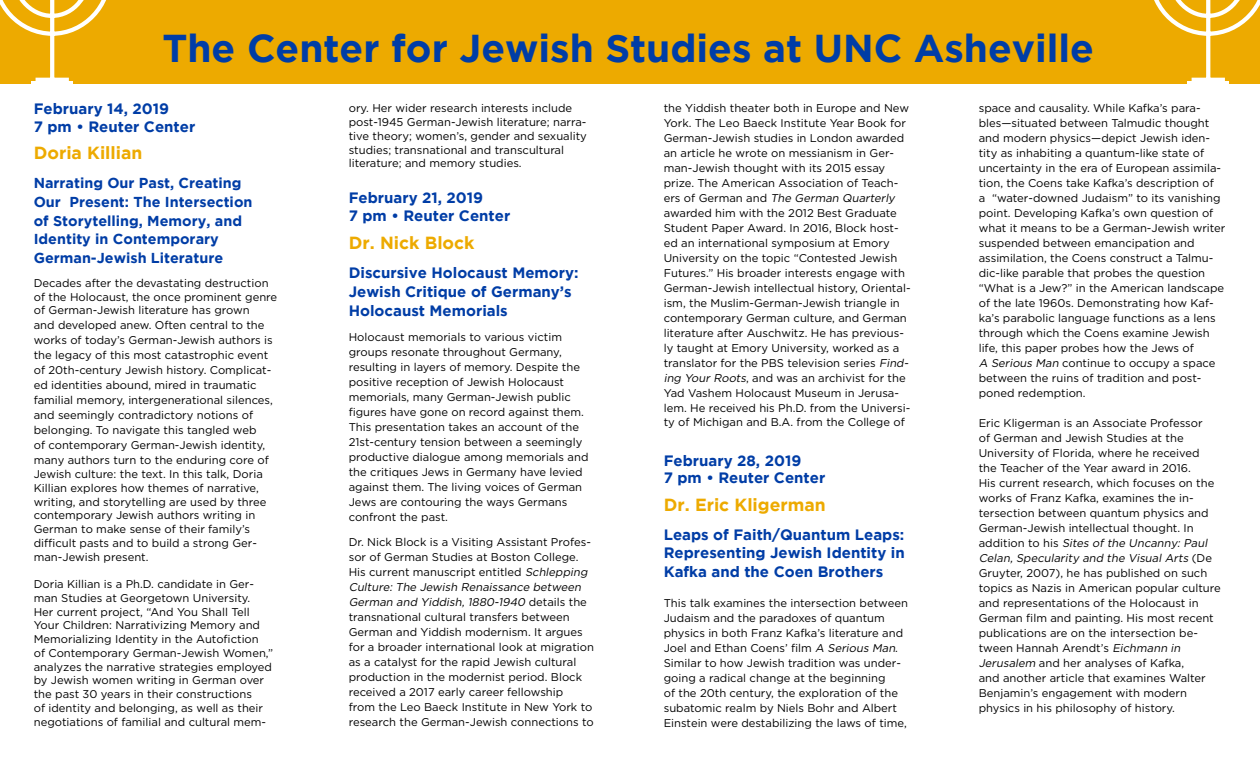
<style>
.page{position:relative;width:1260px;height:765px;background:#fff}
.page>*{position:absolute;margin:0;border:0;box-sizing:border-box;transform-origin:0 0}
.t1{font:700 38.75px "Gotham";color:#003da6}
.t2{font:700 17.5px "Gotham";color:#edaa00}
.t3{font:700 15px/18.8px "Gotham";color:#003da6}
.t4{font:700 14.38px/18.8px "Gotham";color:#003da6}
.t5{font:11.25px/15px "Gotham";color:#000}
.s1{font-style:italic}
</style>
<div class="page">
<div style="left:0;top:0;width:1260px;height:84px;background:#edaa00"></div>
<svg style="left:0;top:0;width:106px;height:84px"></svg>
<div style="left:32px;top:81px;width:41px;height:6px;background:#fff"></div>
<svg style="left:1154px;top:0;width:106px;height:84px"></svg>
<div style="left:1188px;top:81px;width:41px;height:6px;background:#fff"></div>
<h1 class="t1" style="left:162px;top:26px;width:933px">The Center for Jewish Studies at UNC Asheville</h1>
<h3 class="t3" style="left:34px;top:100px;width:163px;line-height:17.5px">February 14, 2019<br>7 pm • Reuter Center</h3>
<h2 class="t2" style="left:34px;top:143px;width:110px">Doria Killian</h2>
<p class="t4" style="left:34px;top:173px;width:220px">Narrating Our Past, Creating<br>Our Present: The Intersection of Storytelling, Memory, and<br>Identity in Contemporary<br>German-Jewish Literature</p>
<p class="t5" style="left:34px;top:276px;width:245px;line-height:13.8px">Decades after the devastating destruction of the Holocaust, the once prominent genre of German-Jewish literature has grown</p>
<p class="t5" style="left:34px;top:318px;width:241px">and developed anew. Often central to the works of today’s German-Jewish authors is the legacy of this most catastrophic event of 20th-century Jewish history. Complicat&shy;ed identities abound, mired in traumatic familial memory, intergenerational silences, and seemingly contradictory notions of belonging. To navigate this tangled web<br>of contemporary German-Jewish identity, many authors turn to the enduring core of</p>
<p class="t5" style="left:34px;top:467px;width:234px;line-height:13.8px">Jewish culture: the text. In this talk, Doria Killian explores how themes of narrative, writing, and storytelling are used by three contemporary Jewish authors writing in German to make sense of their family’s difficult pasts and to build a strong Ger&shy;man-Jewish present.</p>
<p class="t5" style="left:34px;top:577px;width:241px;line-height:13.8px">Doria Killian is a Ph.D. candidate in Ger&shy;man Studies at Georgetown University.<br>Her current project, “And You Shall Tell Your Children: Narrativizing Memory and Memorializing Identity in the Autofiction<br>of Contemporary German-Jewish Women,” analyzes the narrative strategies employed by Jewish women writing in German over the past 30 years in their constructions<br>of identity and belonging, as well as their negotiations of familial and cultural mem-</p>
<p class="t5" style="left:349px;top:101px;width:240px;line-height:13.8px">ory. Her wider research interests include post-1945 German-Jewish literature; narra&shy;tive theory; women’s, gender and sexuality studies; transnational and transcultural literature; and memory studies.</p>
<h3 class="t3" style="left:349px;top:189px;width:163px;line-height:17.5px">February 21, 2019<br>7 pm • Reuter Center</h3>
<h2 class="t2" style="left:349px;top:233px;width:127px">Dr. Nick Block</h2>
<h3 class="t3" style="left:349px;top:263px;width:231px">Discursive Holocaust Memory:<br>Jewish Critique of Germany’s<br>Holocaust Memorials</h3>
<p class="t5" style="left:349px;top:329px;width:241px">Holocaust memorials to various victim groups resonate throughout Germany, resulting in layers of memory. Despite the positive reception of Jewish Holocaust memorials, many German-Jewish public figures have gone on record against them.<br>This presentation takes an account of the 21st-century tension between a seemingly productive dialogue among memorials and the critiques Jews in Germany have levied against them. The living voices of German Jews are contouring the ways Germans confront the past.</p>
<p class="t5" style="left:349px;top:534px;width:247px">Dr. Nick Block is a Visiting Assistant Profes&shy;sor of German Studies at Boston College.<br>His current manuscript entitled <span class="s1">Schlepping Culture: The Jewish Renaissance between German and Yiddish, 1880-1940</span> d e t a i l s t h e transnational cultural transfers between German and Yiddish modernism. It argues for a broader international look at migration as a catalyst for the rapid Jewish cultural production in the modernist period. Block received a 2017 early career fellowship<br>from the Leo Baeck Institute in New York to research the German-Jewish connections to</p>
<p class="t5" style="left:664px;top:101px;width:249px">the Yiddish theater both in Europe and New York. The Leo Baeck Institute Year Book for German-Jewish studies in London awarded an article he wrote on messianism in Ger&shy;man-Jewish thought with its 2015 essay prize. The American Association of Teach-<br>e r s o f G e r m a n a n d <span class="s1">The German Quarterly </span>awarded him with the 2012 Best Graduate Student Paper Award. In 2016, Block host&shy;ed an international symposium at Emory University on the topic “Contested Jewish Futures.” His broader interests engage with German-Jewish intellectual history, Oriental&shy;ism, the Muslim-German-Jewish triangle in contemporary German culture, and German literature after Auschwitz. He has previous&shy;ly taught at Emory University, worked as a translator for the PBS television series <span class="s1">Find&shy;ing Your Roots</span>, and was an archivist for the Yad Vashem Holocaust Museum in Jerusa&shy;lem. He received his Ph.D. from the Universi-</p>
<p class="t5" style="left:664px;top:415px;width:243px">ty of Michigan and B.A. from the College of</p>
<h3 class="t3" style="left:664px;top:451px;width:163px;line-height:17.5px">February 28, 2019<br>7 pm • Reuter Center</h3>
<h2 class="t2" style="left:664px;top:495px;width:163px">Dr. Eric Kligerman</h2>
<h3 class="t3" style="left:664px;top:525px;width:242px;text-align:justify">Leaps of Faith/Quantum Leaps:<br>Representing Jewish Identity in Kafka and the Coen Brothers</h3>
<p class="t5" style="left:664px;top:595px;width:246px">This talk examines the intersection between Judaism and the paradoxes of quantum physics in both Franz Kafka’s literature and Joel and Ethan Coens’ film <span class="s1">A Serious Man</span>.<br>Similar to how Jewish tradition was under&shy;going a radical change at the beginning<br>of the 20th century, the exploration of the subatomic realm by Niels Bohr and Albert Einstein were destabilizing the laws of time,</p>
<p class="t5" style="left:979px;top:101px;width:248px">space and causality. While Kafka’s para&shy;bles—situated between Talmudic thought and modern physics—depict Jewish iden&shy;tity as inhabiting a quantum-like state of uncertainty in the era of European assimila&shy;tion, the Coens take Kafka’s description of<br>a “water-downed Judaism” to its vanishing point. Developing Kafka’s own question of what it means to be a German-Jewish writer suspended between emancipation and assimilation, the Coens construct a Talmu&shy;dic-like parable that probes the question “What is a Jew?” in the American landscape of the late 1960s. Demonstrating how Kaf&shy;ka’s parabolic language functions as a lens through which the Coens examine Jewish life, this paper probes how the Jews of<br><span class="s1">A Serious Man</span> continue to occupy a space between the ruins of tradition and post&shy;poned redemption.</p>
<p class="t5" style="left:979px;top:416px;width:244px">Eric Kligerman is an Associate Professor<br>of German and Jewish Studies at the University of Florida, where he received<br>the Teacher of the Year award in 2016.<br>His current research, which focuses on the works of Franz Kafka, examines the in&shy;tersection between quantum physics and German-Jewish intellectual thought. In<br>a d d i t i o n to h i s <span class="s1">Sites of the Uncanny: Paul Celan, Specularity and the Visual Arts</span> ( D e Gruyter, 2007), he has published on such topics as Nazis in American popular culture and representations of the Holocaust in German film and painting. His most recent publications are on the intersection be&shy;tween Hannah Arendt’s <span class="s1">Eichmann in Jerusalem</span> and her analyses of Kafka,<br>and another article that examines Walter Benjamin’s engagement with modern physics in his philosophy of history.</p>
</div>
